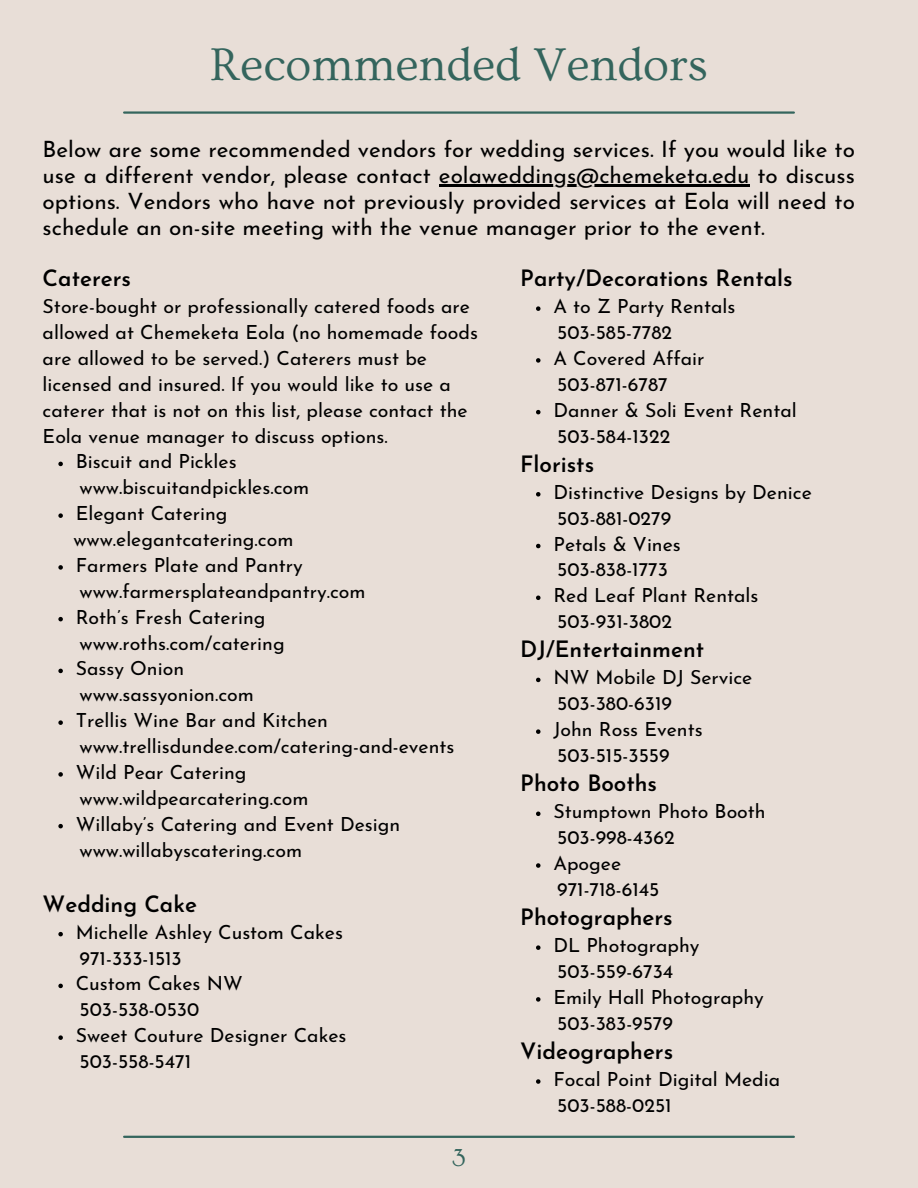
<style>
.page{position:relative;width:918px;height:1188px;background:#e8ded7}
.page>*{position:absolute;margin:0;border:0;box-sizing:border-box;transform-origin:0 0}
.t1{font:48px "Ovo";color:#34655d}
.t2{font:25.8px "Ovo";color:#34655d}
.t3{font:22.5px/25.8px "Josefin Sans";color:#000}
.t4{font:600 22.5px "Josefin Sans";color:#000}
.t5{font:19.5px/25.8px "Josefin Sans";color:#000}
</style>
<div class="page">
<hr style="left:124px;top:1136px;width:670px;height:2px;background:#34655d">
<hr style="left:124px;top:111px;width:670px;height:3px;background:#34655d">
<hr style="left:439px;top:184px;width:310px;height:2px;background:#000">
<svg style="left:58px;top:462px;width:5px;height:4px"></svg>
<svg style="left:58px;top:513px;width:5px;height:5px"></svg>
<svg style="left:58px;top:565px;width:5px;height:5px"></svg>
<svg style="left:58px;top:617px;width:5px;height:4px"></svg>
<svg style="left:58px;top:669px;width:5px;height:4px"></svg>
<svg style="left:58px;top:720px;width:5px;height:5px"></svg>
<svg style="left:58px;top:772px;width:5px;height:5px"></svg>
<svg style="left:58px;top:824px;width:5px;height:4px"></svg>
<svg style="left:58px;top:932px;width:5px;height:4px"></svg>
<svg style="left:58px;top:984px;width:5px;height:4px"></svg>
<svg style="left:58px;top:1035px;width:5px;height:5px"></svg>
<svg style="left:536px;top:306px;width:5px;height:5px"></svg>
<svg style="left:536px;top:358px;width:5px;height:5px"></svg>
<svg style="left:536px;top:410px;width:5px;height:4px"></svg>
<svg style="left:536px;top:492px;width:5px;height:5px"></svg>
<svg style="left:536px;top:544px;width:5px;height:4px"></svg>
<svg style="left:536px;top:596px;width:5px;height:4px"></svg>
<svg style="left:536px;top:678px;width:5px;height:4px"></svg>
<svg style="left:536px;top:729px;width:5px;height:5px"></svg>
<svg style="left:536px;top:812px;width:5px;height:4px"></svg>
<svg style="left:536px;top:863px;width:5px;height:5px"></svg>
<svg style="left:536px;top:945px;width:5px;height:5px"></svg>
<svg style="left:536px;top:997px;width:5px;height:5px"></svg>
<svg style="left:536px;top:1079px;width:5px;height:5px"></svg>
<h3 class="t1" style="left:210px;top:38px;width:500px">Recommended Vendors</h3>
<p class="t3" style="left:43px;top:138px;width:814px">Below are some recommended vendors for wedding services. If you would like to use a different vendor, please contact eolaweddings@chemeketa.edu to discuss</p>
<p class="t3" style="left:43px;top:190px;width:814px">options. Vendors who have not previously provided services at Eola will need to schedule an on-site meeting with the venue manager prior to the event.</p>
<p class="t4" style="left:43px;top:269px;width:90px">Caterers</p>
<p class="t5" style="left:43px;top:295px;width:437px">Store-bought or professionally catered foods are allowed at Chemeketa Eola (no homemade foods are allowed to be served.) Caterers must be licensed and insured. If you would like to use a caterer that is not on this list, please contact the Eola venue manager to discuss options.</p>
<p class="t5" style="left:76px;top:451px;width:162px">Biscuit and Pickles</p>
<p class="t5" style="left:80px;top:477px;width:231px">www.biscuitandpickles.com</p>
<p class="t5" style="left:76px;top:502px;width:153px">Elegant Catering</p>
<p class="t5" style="left:73px;top:528px;width:222px">www.elegantcatering.com</p>
<p class="t5" style="left:76px;top:554px;width:228px">Farmers Plate and Pantry</p>
<p class="t5" style="left:80px;top:580px;width:288px">www.farmersplateandpantry.com</p>
<p class="t5" style="left:76px;top:606px;width:191px">Roth’s Fresh Catering</p>
<p class="t5" style="left:80px;top:632px;width:207px">www.roths.com/catering</p>
<p class="t5" style="left:76px;top:658px;width:110px">Sassy Onion</p>
<p class="t5" style="left:80px;top:684px;width:176px">www.sassyonion.com</p>
<p class="t5" style="left:76px;top:709px;width:254px">Trellis Wine Bar and Kitchen</p>
<p class="t5" style="left:80px;top:735px;width:376px">www.trellisdundee.com/catering-and-events</p>
<p class="t5" style="left:76px;top:761px;width:172px">Wild Pear Catering</p>
<p class="t5" style="left:80px;top:787px;width:231px">www.wildpearcatering.com</p>
<h2 class="t5" style="left:76px;top:813px;width:326px">Willaby’s Catering and Event Design</h2>
<p class="t5" style="left:80px;top:839px;width:224px">www.willabyscatering.com</p>
<p class="t4" style="left:43px;top:895px;width:156px">Wedding Cake</p>
<p class="t5" style="left:76px;top:921px;width:269px">Michelle Ashley Custom Cakes</p>
<p class="t5" style="left:80px;top:947px;width:104px">971-333-1513</p>
<p class="t5" style="left:76px;top:973px;width:168px">Custom Cakes NW</p>
<p class="t5" style="left:80px;top:999px;width:121px">503-538-0530</p>
<h2 class="t5" style="left:76px;top:1024px;width:272px">Sweet Couture Designer Cakes</h2>
<p class="t5" style="left:80px;top:1050px;width:113px">503-558-5471</p>
<p class="t4" style="left:520px;top:269px;width:274px">Party/Decorations Rentals</p>
<p class="t5" style="left:553px;top:295px;width:184px">A to Z Party Rentals</p>
<p class="t5" style="left:557px;top:321px;width:116px">503-585-7782</p>
<p class="t5" style="left:553px;top:347px;width:153px">A Covered Affair</p>
<p class="t5" style="left:557px;top:373px;width:112px">503-871-6787</p>
<p class="t5" style="left:553px;top:399px;width:245px">Danner &amp; Soli Event Rental</p>
<p class="t5" style="left:557px;top:425px;width:115px">503-584-1322</p>
<p class="t4" style="left:520px;top:455px;width:75px">Florists</p>
<p class="t5" style="left:553px;top:481px;width:260px">Distinctive Designs by Denice</p>
<p class="t5" style="left:557px;top:507px;width:116px">503-881-0279</p>
<p class="t5" style="left:553px;top:533px;width:129px">Petals &amp; Vines</p>
<h3 class="t5" style="left:557px;top:559px;width:112px">503-838-1773</h3>
<p class="t5" style="left:553px;top:585px;width:207px">Red Leaf Plant Rentals</p>
<p class="t5" style="left:557px;top:610px;width:116px">503-931-3802</p>
<p class="t4" style="left:520px;top:641px;width:185px">DJ/Entertainment</p>
<p class="t5" style="left:553px;top:667px;width:201px">NW Mobile DJ Service</p>
<p class="t5" style="left:557px;top:693px;width:116px">503-380-6319</p>
<p class="t5" style="left:553px;top:718px;width:151px">John Ross Events</p>
<p class="t5" style="left:557px;top:744px;width:114px">503-515-3559</p>
<p class="t4" style="left:520px;top:774px;width:138px">Photo Booths</p>
<p class="t5" style="left:553px;top:801px;width:214px">Stumptown Photo Booth</p>
<h3 class="t5" style="left:557px;top:826px;width:119px">503-998-4362</h3>
<p class="t5" style="left:553px;top:852px;width:69px">Apogee</p>
<p class="t5" style="left:557px;top:878px;width:104px">971-718-6145</p>
<p class="t4" style="left:520px;top:908px;width:154px">Photographers</p>
<p class="t5" style="left:553px;top:934px;width:148px">DL Photography</p>
<h3 class="t5" style="left:557px;top:960px;width:118px">503-559-6734</h3>
<p class="t5" style="left:553px;top:986px;width:212px">Emily Hall Photography</p>
<p class="t5" style="left:557px;top:1012px;width:117px">503-383-9579</p>
<p class="t4" style="left:520px;top:1042px;width:154px">Videographers</p>
<p class="t5" style="left:553px;top:1068px;width:228px">Focal Point Digital Media<br>503-588-0251</p>
<h1 class="t2" style="left:452px;top:1143px;width:15px">3</h1>
</div>
